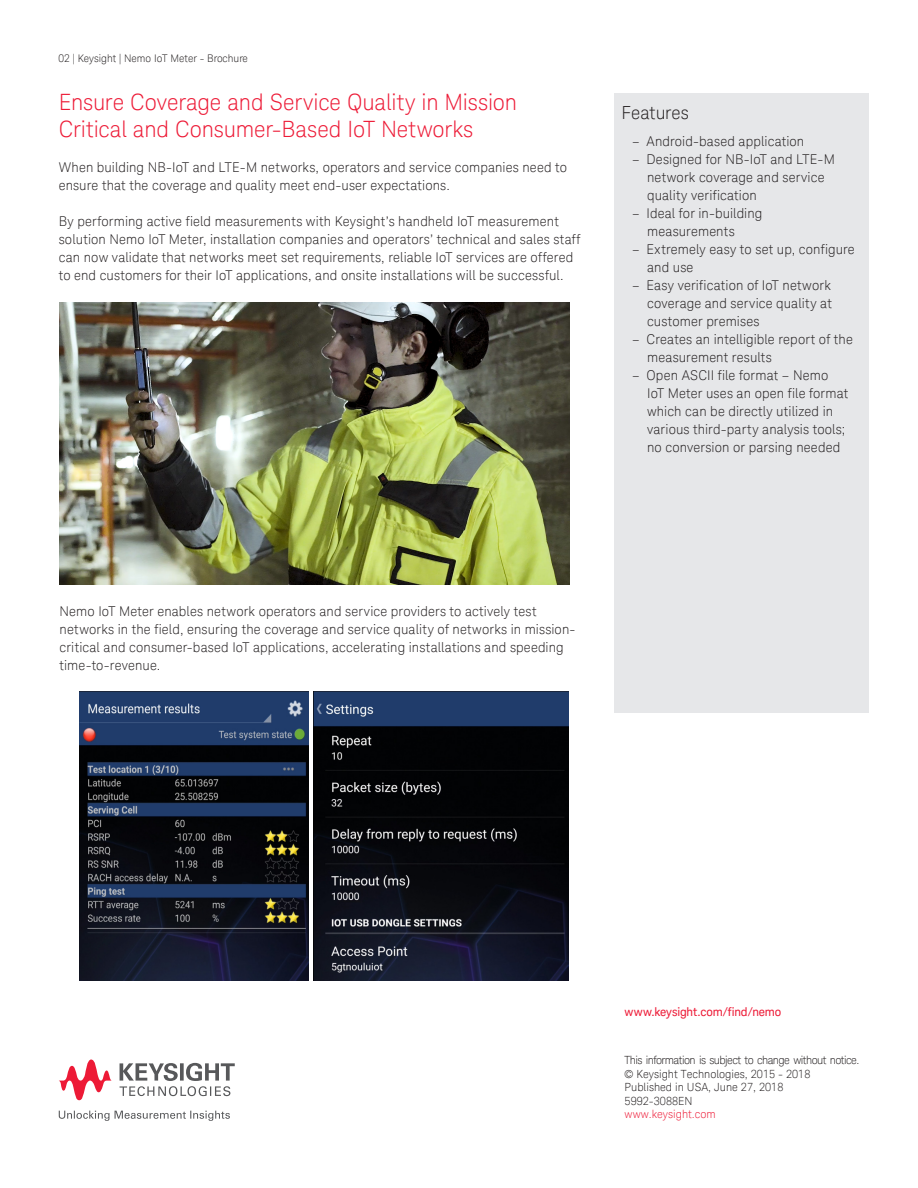
<style>
.page{position:relative;width:918px;height:1188px;background:#fff}
.page>*{position:absolute;margin:0;border:0;box-sizing:border-box;transform-origin:0 0}
.K_Heading_1{font:300 22.5px/27px "Keysight Sans";letter-spacing:-.005em;color:#ed1a36}
.K_Heading_3{font:300 18px "Keysight Sans";color:#231f20}
.K_Body_Text{font:300 13.5px/18px "Keysight Sans";letter-spacing:.01em;color:#231f20}
.RU-RU_Body_Text{font:12px "Keysight Sans";letter-spacing:-.01em;color:#ed1a36}
.K_Boilerplate_Text{font:300 11.25px "Keysight Sans";color:#231f20}
.K_Boilerplate_Text-2{font:300 11.25px "Keysight Sans";letter-spacing:-.05em;color:#231f20}
.K_Boilerplate_Text-3{font:300 11.25px "Keysight Sans";color:#ed1a36}
.K_Page_Number_Header{font:300 10.5px "Keysight Sans";color:#231f20}
</style>
<div class="page">
<div style="left:614px;top:94px;width:255px;height:619px;background:#e6e7e9"></div>
<svg style="left:59px;top:1111px;width:171px;height:10px"></svg>
<svg style="left:120px;top:1063px;width:115px;height:33px"></svg>
<svg style="left:59px;top:1060px;width:53px;height:40px"></svg>
<img style="left:80px;top:692px;width:228px;height:288px">
<img style="left:313px;top:691px;width:255px;height:289px">
<img style="left:60px;top:303px;width:510px;height:281px">
<p class="K_Page_Number_Header" style="left:59px;top:52px;width:191px">02 | Keysight | Nemo IoT Meter - Brochure</p>
<p class="K_Heading_1" style="left:59px;top:89px;width:460px">Ensure Coverage and Service Quality in Mission<br>Critical and Consumer-Based IoT Networks</p>
<p class="K_Body_Text" style="left:59px;top:158px;width:510px">When building NB-IoT and LTE-M networks, operators and service companies need to ensure that the coverage and quality meet end-user expectations.</p>
<p class="K_Body_Text" style="left:59px;top:212px;width:523px">By performing active field measurements with Keysight’s handheld IoT measurement solution Nemo IoT Meter, installation companies and operators’ technical and sales staff can now validate that networks meet set requirements, reliable IoT services are offered to end customers for their IoT applications, and onsite installations will be successful.</p>
<p class="K_Heading_3" style="left:622px;top:102px;width:69px">Features</p>
<p class="K_Body_Text" style="left:632px;top:132px;width:174px">– Android-based application</p>
<p class="K_Body_Text" style="left:647px;top:150px;width:189px;text-indent:-15px">– Designed for NB-IoT and LTE-M network coverage and service quality verification</p>
<p class="K_Body_Text" style="left:647px;top:204px;width:117px;text-indent:-15px">– Ideal for in-building measurements</p>
<p class="K_Body_Text" style="left:647px;top:240px;width:209px;text-indent:-15px">– Extremely easy to set up, configure and use</p>
<p class="K_Body_Text" style="left:647px;top:276px;width:186px;text-align:justify;text-indent:-15px">– Easy verification of IoT network coverage and service quality at customer premises</p>
<p class="K_Body_Text" style="left:647px;top:330px;width:207px;text-indent:-15px">– Creates an intelligible report of the measurement results</p>
<p class="K_Body_Text" style="left:647px;top:366px;width:203px;text-indent:-15px">– Open ASCII file format – Nemo IoT Meter uses an open file format which can be directly utilized in various third-party analysis tools; no conversion or parsing needed</p>
<p class="K_Body_Text" style="left:60px;top:602px;width:517px">Nemo IoT Meter enables network operators and service providers to actively test networks in the field, ensuring the coverage and service quality of networks in mission&shy;critical and consumer-based IoT applications, accelerating installations and speeding time-to-revenue.</p>
<p class="RU-RU_Body_Text" style="left:625px;top:1004px;width:158px">www.keysight.com/find/nemo</p>
<p class="K_Boilerplate_Text-2" style="left:625px;top:1054px;width:236px">This information is subject to change without notice.</p>
<p class="K_Boilerplate_Text" style="left:625px;top:1067px;width:187px">© Keysight Technologies, 2015 - 2018</p>
<p class="K_Boilerplate_Text" style="left:625px;top:1081px;width:160px">Published in USA, June 27, 2018</p>
<p class="K_Boilerplate_Text" style="left:625px;top:1094px;width:69px">5992-3088EN</p>
<p class="K_Boilerplate_Text-3" style="left:625px;top:1108px;width:93px">www.keysight.com</p>
</div>
